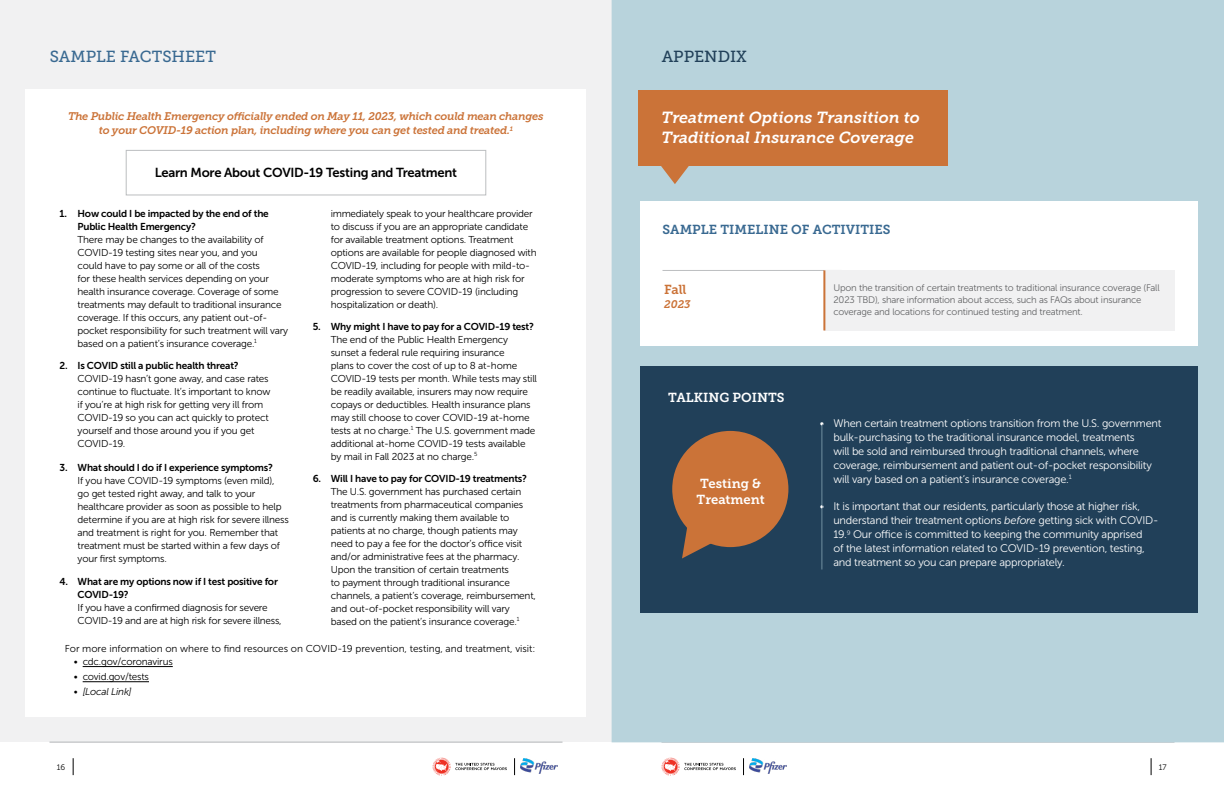
<style>
.page{position:relative;width:1224px;height:792px;background:#fff}
.page>*{position:absolute;margin:0;border:0;box-sizing:border-box;transform-origin:0 0}
.t1{font:italic 16px/20px "Museo Slab 700";color:#fff}
.t2{font:16px "Museo Slab 500";color:#396991}
.t3{font:16px "Museo Slab 500";color:#214059}
.t4{font:13px "Museo Sans 700";letter-spacing:-.02em;color:#000}
.t5{font:13px/16px "Museo Slab 700";color:#fff}
.t6{font:13px "Museo Slab 700";color:#396991}
.t7{font:13px "Museo Slab 700";color:#cb7338}
.t8{font:11px/14px "Museo Sans 300";letter-spacing:-.02em;color:#fff}
.t9{font:italic 11px/14px "Museo Slab 700";letter-spacing:-.02em;color:#cb7338;text-align:center}
.t10{font:10px/13px "Museo Sans 300";letter-spacing:-.02em;color:#000}
.t11{font:10px/13px "Museo Sans 700";letter-spacing:-.02em;color:#000}
.t12{font:10px "Museo Sans 300";color:#000}
.t13{font:italic 10px "Museo Sans 300";letter-spacing:-.02em;color:#000}
.t14{font:9.5px/12px "Museo Sans 300";letter-spacing:-.02em;color:#636466}
.t15{font:8px "Museo Sans 300";color:#000}
.s1{font-style:italic}
</style>
<div class="page">
<hr style="left:662px;top:742px;width:512px;height:1px;background:#b1b4b6">
<svg style="left:1151px;top:758px;width:1px;height:17px"></svg>
<svg style="left:662px;top:758px;width:74px;height:18px"></svg>
<img style="left:750px;top:758px;width:37px;height:16px">
<svg style="left:743px;top:758px;width:1px;height:17px"></svg>
<div style="left:0;top:0;width:612px;height:742px;background:#f1f1f2"></div>
<hr style="left:50px;top:742px;width:512px;height:1px;background:#b1b4b6">
<svg style="left:433px;top:758px;width:74px;height:18px"></svg>
<img style="left:521px;top:758px;width:37px;height:16px">
<svg style="left:514px;top:758px;width:1px;height:17px"></svg>
<svg style="left:73px;top:758px;width:1px;height:17px"></svg>
<div style="left:612px;top:0;width:612px;height:742px;background:#b8d3dc"></div>
<div style="left:26px;top:89px;width:560px;height:628px;background:#fff"></div>
<div style="left:641px;top:202px;width:557px;height:144px;background:#fff"></div>
<hr style="left:663px;top:270px;width:179px;height:1px;background:#bcbec0">
<div style="left:824px;top:270px;width:350px;height:60px;background:#f1f1f2"></div>
<div style="left:641px;top:366px;width:557px;height:246px;background:#214059"></div>
<hr style="left:822px;top:424px;width:1px;height:146px;background:#b8d3dc">
<div style="left:672px;top:431px;width:116px;height:116px;background:#cb7338;border-radius:50%"></div>
<svg style="left:682px;top:521px;width:51px;height:37px"></svg>
<div style="left:638px;top:90px;width:310px;height:76px;background:#cb7338"></div>
<svg style="left:651px;top:166px;width:48px;height:18px"></svg>
<div style="left:126px;top:150px;width:360px;height:45px;border:1px solid #bcbec0"></div>
<hr style="left:83px;top:666px;width:90px;height:1px;background:#000">
<hr style="left:83px;top:681px;width:66px;height:1px;background:#000">
<hr style="left:823px;top:270px;width:2px;height:60px;background:#cb7338">
<h1 class="t2" style="left:50px;top:47px;width:168px">SAMPLE FACTSHEET</h1>
<p class="t9" style="left:68px;top:110px;width:477px">The Public Health Emergency officially ended on May 11, 2023, which could mean changes to your COVID-19 action plan, including where you can get tested and treated.<sup>1</sup></p>
<h2 class="t4" style="left:155px;top:165px;width:304px">Learn More About COVID-19 Testing and Treatment</h2>
<p class="t11" style="left:78px;top:207px;width:193px;text-indent:-18px">1. How could I be impacted by the end of the<br>Public Health Emergency?</p>
<p class="t10" style="left:78px;top:233px;width:212px">There may be changes to the availability of COVID-19 testing sites near you, and you<br>could have to pay some or all of the costs<br>for these health services depending on your health insurance coverage. Coverage of some treatments may default to traditional insurance coverage. If this occurs, any patient out-of&shy;pocket responsibility for such treatment will vary based on a patient’s insurance coverage.<sup>1</sup></p>
<p class="t11" style="left:60px;top:359px;width:181px">2. Is COVID still a public health threat?</p>
<p class="t10" style="left:78px;top:372px;width:194px">COVID-19 hasn’t gone away, and case rates continue to fluctuate. It’s important to know if you’re at high risk for getting very ill from COVID-19 so you can act quickly to protect yourself and those around you if you get COVID-19.</p>
<p class="t11" style="left:60px;top:461px;width:215px">3. What should I do if I experience symptoms?</p>
<p class="t10" style="left:78px;top:474px;width:213px">If you have COVID-19 symptoms (even mild), go get tested right away, and talk to your healthcare provider as soon as possible to help determine if you are at high risk for severe illness and treatment is right for you. Remember that treatment must be started within a few days of your first symptoms.</p>
<p class="t11" style="left:78px;top:575px;width:202px;text-indent:-18px">4. What are my options now if I test positive for<br>COVID-19?</p>
<p class="t10" style="left:78px;top:601px;width:206px">If you have a confirmed diagnosis for severe<br>COVID-19 and are at high risk for severe illness,</p>
<p class="t10" style="left:331px;top:207px;width:207px">immediately speak to your healthcare provider to discuss if you are an appropriate candidate for available treatment options. Treatment options are available for people diagnosed with COVID-19, including for people with mild-to&shy;moderate symptoms who are at high risk for progression to severe COVID-19 (including hospitalization or death).</p>
<p class="t11" style="left:313px;top:320px;width:223px">5. Why might I have to pay for a COVID-19 test?</p>
<p class="t10" style="left:331px;top:333px;width:208px">The end of the Public Health Emergency sunset a federal rule requiring insurance<br>plans to cover the cost of up to 8 at-home COVID-19 tests per month. While tests may still be readily available, insurers may now require copays or deductibles. Health insurance plans may still choose to cover COVID-19 at-home tests at no charge.<sup>1</sup> The U.S. government made additional at-home COVID-19 tests available by mail in Fall 2023 at no charge.<sup>5</sup></p>
<p class="t11" style="left:313px;top:472px;width:216px">6. Will I have to pay for COVID-19 treatments?</p>
<p class="t10" style="left:331px;top:485px;width:207px">The U.S. government has purchased certain treatments from pharmaceutical companies and is currently making them available to patients at no charge, though patients may need to pay a fee for the doctor’s office visit and/or administrative fees at the pharmacy.<br>Upon the transition of certain treatments<br>to payment through traditional insurance channels, a patient’s coverage, reimbursement, and out-of-pocket responsibility will vary based on the patient’s insurance coverage.<sup>1</sup></p>
<p class="t12" style="left:65px;top:643px;width:472px">For more information on where to find resources on COVID-19 prevention, testing, and treatment, visit:</p>
<p class="t10" style="left:74px;top:655px;width:101px">• cdc.gov/coronavirus</p>
<p class="t10" style="left:74px;top:670px;width:77px">• covid.gov/tests</p>
<p class="t13" style="left:74px;top:686px;width:59px">• [Local Link]</p>
<h1 class="t3" style="left:662px;top:47px;width:87px">APPENDIX</h1>
<h1 class="t1" style="left:662px;top:108px;width:260px">Treatment Options Transition to<br>Traditional Insurance Coverage</h1>
<h2 class="t6" style="left:663px;top:223px;width:229px">SAMPLE TIMELINE OF ACTIVITIES</h2>
<h2 class="t7" style="left:664px;top:282px;width:24px">Fall</h2>
<p class="t9" style="left:664px;top:297px;width:28px">2023</p>
<h2 class="t5" style="left:668px;top:389px;width:118px">TALKING POINTS</h2>
<h2 class="t5" style="left:697px;top:476px;width:70px">Testing &amp;<br>Treatment</h2>
<p class="t14" style="left:833px;top:282px;width:328px">Upon the transition of certain treatments to traditional insurance coverage (Fall<br>2023 TBD), share information about access, such as FAQs about insurance coverage and locations for continued testing and treatment.</p>
<p class="t8" style="left:833px;top:416px;width:330px;text-indent:-13px">• When certain treatment options transition from the U.S. government bulk-purchasing to the traditional insurance model, treatments<br>will be sold and reimbursed through traditional channels, where coverage, reimbursement and patient out-of-pocket responsibility will vary based on a patient’s insurance coverage.<sup>1</sup></p>
<p class="t8" style="left:833px;top:500px;width:327px;text-indent:-13px">• It is important that our residents, particularly those at higher risk, understand their treatment options <span class="s1">before</span> getting sick with COVID-19.<sup>9</sup> Our office is committed to keeping the community apprised<br>of the latest information related to COVID-19 prevention, testing, and treatment so you can prepare appropriately.</p>
<p class="t15" style="left:57px;top:762px;width:10px">16</p>
<p class="t15" style="left:1159px;top:762px;width:9px">17</p>
</div>
